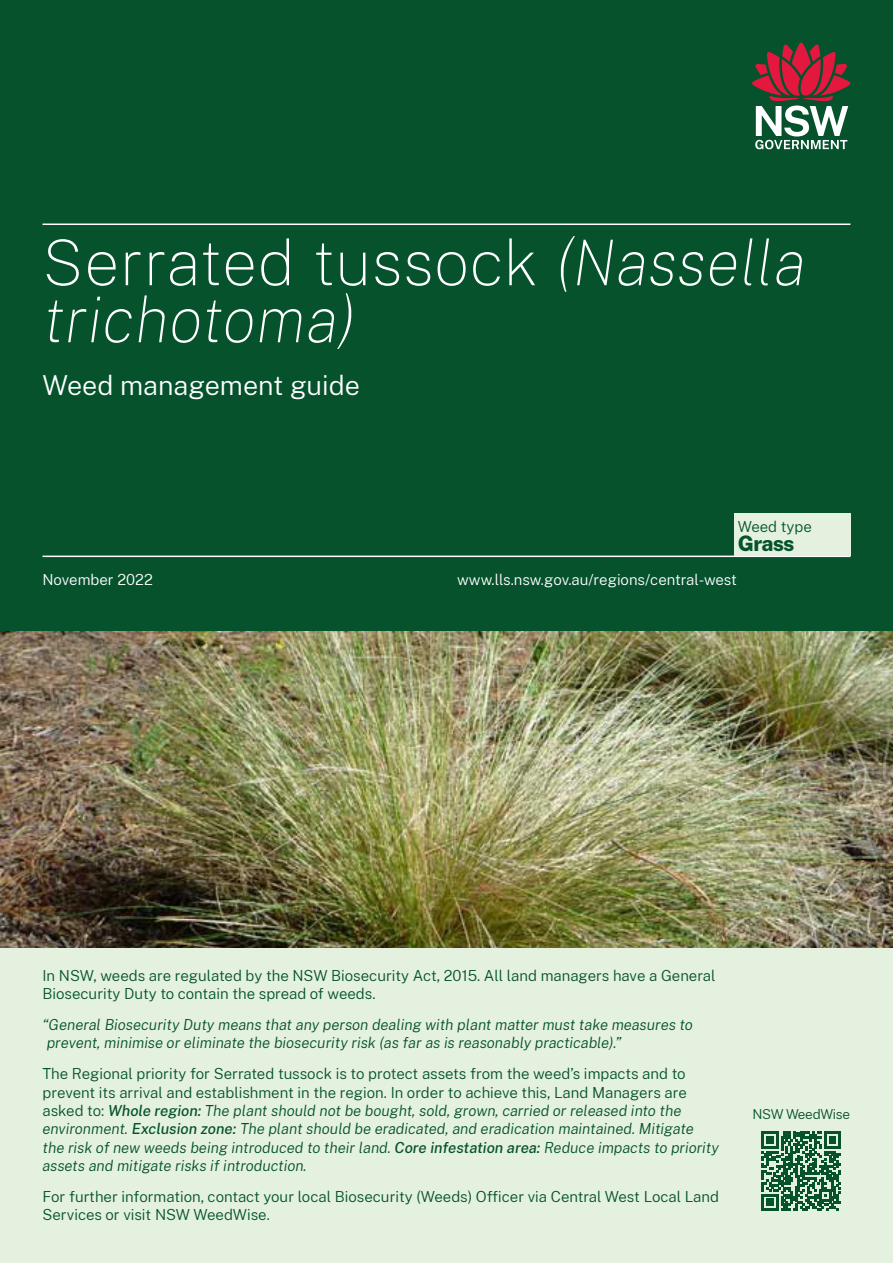
<style>
.page{position:relative;width:893px;height:1263px;background:#fff}
.page>*{position:absolute;margin:0;border:0;box-sizing:border-box;transform-origin:0 0}
.Main_Heading{font:italic 100 63px/57px "Public Sans";letter-spacing:.01em;color:#fff}
.Subtitle{font:300 27px "Public Sans";color:#fff}
.Body{font:800 21px "Public Sans";letter-spacing:-.035em;color:#05522d}
.Body-2{font:italic 300 15px/18.3px "Public Sans";color:#05522d}
.Body-3{font:300 15px/18.3px "Public Sans";color:#05522d}
.t1{font:300 15px "Public Sans";color:#fff}
.Small_Print{font:300 15px "Public Sans";color:#05522d}
.Body-4{font:300 13.5px "Public Sans";letter-spacing:-.02em;color:#05522d}
.s1{font-style:normal}
.s2{font-weight:500}
</style>
<div class="page">
<div style="left:0;top:947px;width:893px;height:316px;background:#e4f1de"></div>
<div style="left:0;top:0;width:893px;height:631px;background:#05522d"></div>
<hr style="left:43px;top:223px;width:807px;height:2px;background:#fff">
<hr style="left:43px;top:556px;width:807px;height:1px;background:#fff">
<svg style="left:752px;top:43px;width:98px;height:106px"></svg>
<img style="left:0;top:631px;width:893px;height:316px">
<div style="left:733px;top:514px;width:117px;height:42px;background:#e4f1de"></div>
<svg style="left:762px;top:1131px;width:79px;height:80px"></svg>
<p class="Main_Heading" style="left:43px;top:232px;width:765px"><span class="s1">Serrated tussock</span> (Nassella trichotoma)</p>
<p class="Subtitle" style="left:43px;top:366px;width:319px">Weed management guide</p>
<p class="Small_Print" style="left:738px;top:516px;width:76px">Weed type</p>
<p class="Body" style="left:738px;top:528px;width:58px">Grass</p>
<p class="t1" style="left:43px;top:569px;width:112px">November 2022</p>
<p class="t1" style="left:457px;top:569px;width:281px">www.lls.nsw.gov.au/regions/central-west</p>
<p class="Body-3" style="left:43px;top:965px;width:674px">In NSW, weeds are regulated by the NSW Biosecurity Act, 2015. All land managers have a General<br>Biosecurity Duty to contain the spread of weeds.</p>
<p class="Body-2" style="left:43px;top:1015px;width:652px">“General Biosecurity Duty means that any person dealing with plant matter must take measures to prevent, minimise or eliminate the biosecurity risk (as far as is reasonably practicable).”</p>
<p class="Body-2" style="left:43px;top:1064px;width:678px"><span class="s1">The Regional priority for Serrated tussock is to protect assets from the weed’s impacts and to prevent its arrival and establishment in the region. In order to achieve this, Land Managers are asked to:</span> <span class="s2">Whole region:</span> The plant should not be bought, sold, grown, carried or released into the environment. <span class="s2">Exclusion zone:</span> The plant should be eradicated, and eradication maintained. Mitigate the risk of new weeds being introduced to their land. <span class="s2">Core infestation area:</span> Reduce impacts to priority assets and mitigate risks if introduction.</p>
<p class="Body-3" style="left:43px;top:1187px;width:678px">For further information, contact your local Biosecurity (Weeds) Officer via Central West Local Land<br>Services or visit NSW WeedWise.</p>
<p class="Body-4" style="left:752px;top:1105px;width:99px">NSW WeedWise</p>
</div>
